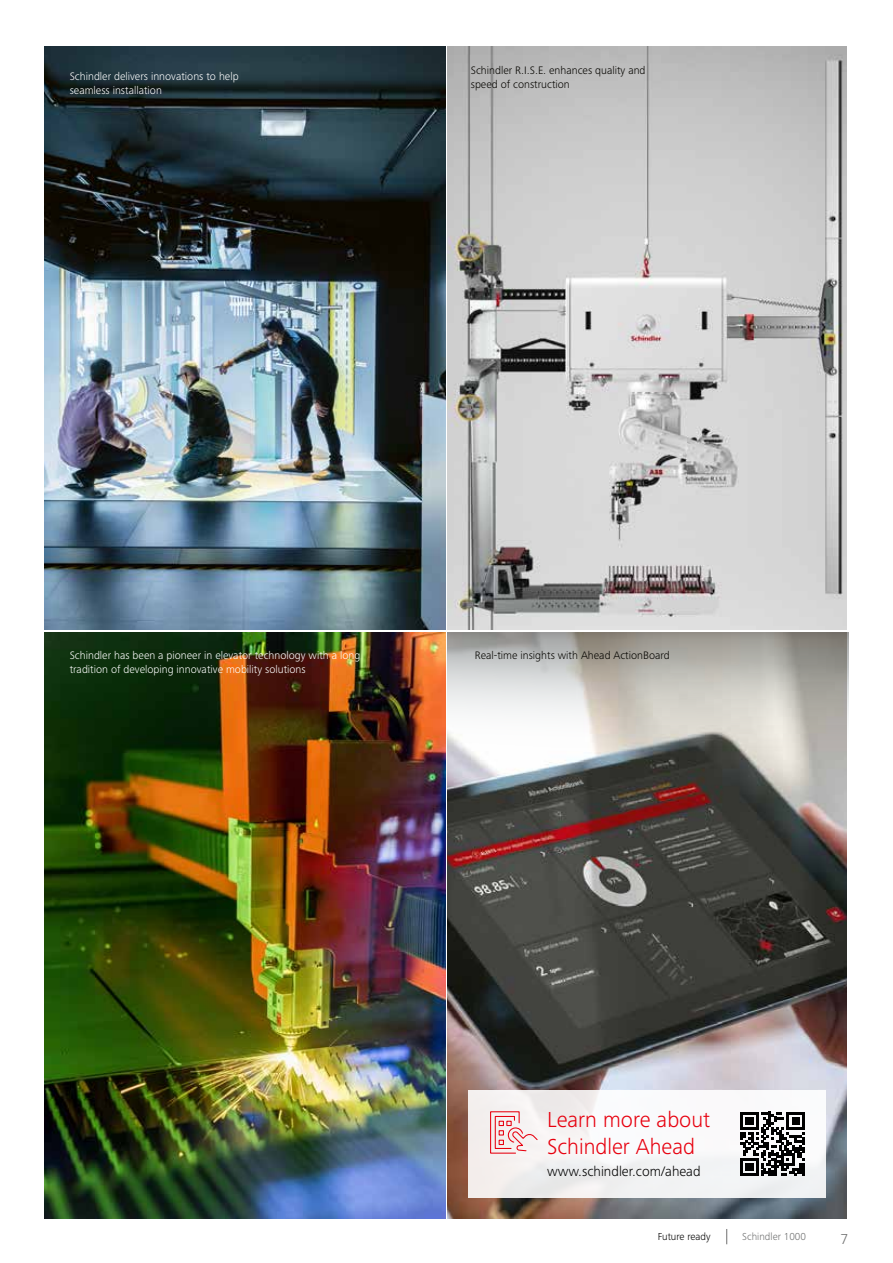
<style>
.page{position:relative;width:893px;height:1263px;background:#fff}
.page>*{position:absolute;margin:0;border:0;box-sizing:border-box;transform-origin:0 0}
.t1{font:300 22.5px/27px "Frutiger Next LTW1 G";color:#e7000e}
.t2{font:300 15px "Frutiger Next LTW1 G";color:#6f7070}
.t3{font:300 14.25px "Frutiger Next LTW1 G";color:#000}
.t4{font:300 11.25px/14.2px "Frutiger Next LTW1 G";color:#fff}
.t5{font:300 11.25px/14.2px "Frutiger Next LTW1 G";color:#050400}
.t6{font:300 10.5px "Frutiger Next LTW1 G";color:#6f7070}
.t7{font:300 10.5px "Frutiger Next LTW1 G";color:#000}
</style>
<div class="page">
<img style="left:448px;top:749px;width:398px;height:469px">
<svg style="left:448px;top:632px;width:400px;height:117px;background:#c4c2bd"></svg>
<img style="left:447px;top:47px;width:399px;height:583px">
<img style="left:45px;top:47px;width:400px;height:583px">
<img style="left:45px;top:632px;width:400px;height:586px">
<div style="left:469px;top:1090px;width:357px;height:107px;background:#f5f4f5"></div>
<svg style="left:740px;top:1112px;width:65px;height:64px"></svg>
<svg style="left:490px;top:1111px;width:49px;height:43px"></svg>
<svg style="left:726px;top:1229px;width:1px;height:15px"></svg>
<p class="t4" style="left:70px;top:69px;width:170px">Schindler delivers innovations to help seamless installation</p>
<p class="t5" style="left:471px;top:63px;width:176px">Schindler R.I.S.E. enhances quality and speed of construction</p>
<p class="t4" style="left:70px;top:648px;width:292px">Schindler has been a pioneer in elevator technology with a long tradition of developing innovative mobility solutions</p>
<p class="t5" style="left:475px;top:648px;width:196px">Real-time insights with Ahead ActionBoard</p>
<h1 class="t1" style="left:547px;top:1106px;width:165px">Learn more about<br>Schindler Ahead</h1>
<p class="t3" style="left:547px;top:1163px;width:155px">www.schindler.com/ahead</p>
<p class="t7" style="left:658px;top:1231px;width:54px">Future ready</p>
<p class="t6" style="left:742px;top:1231px;width:65px">Schindler 1000</p>
<p class="t2" style="left:840px;top:1230px;width:9px">7</p>
</div>
